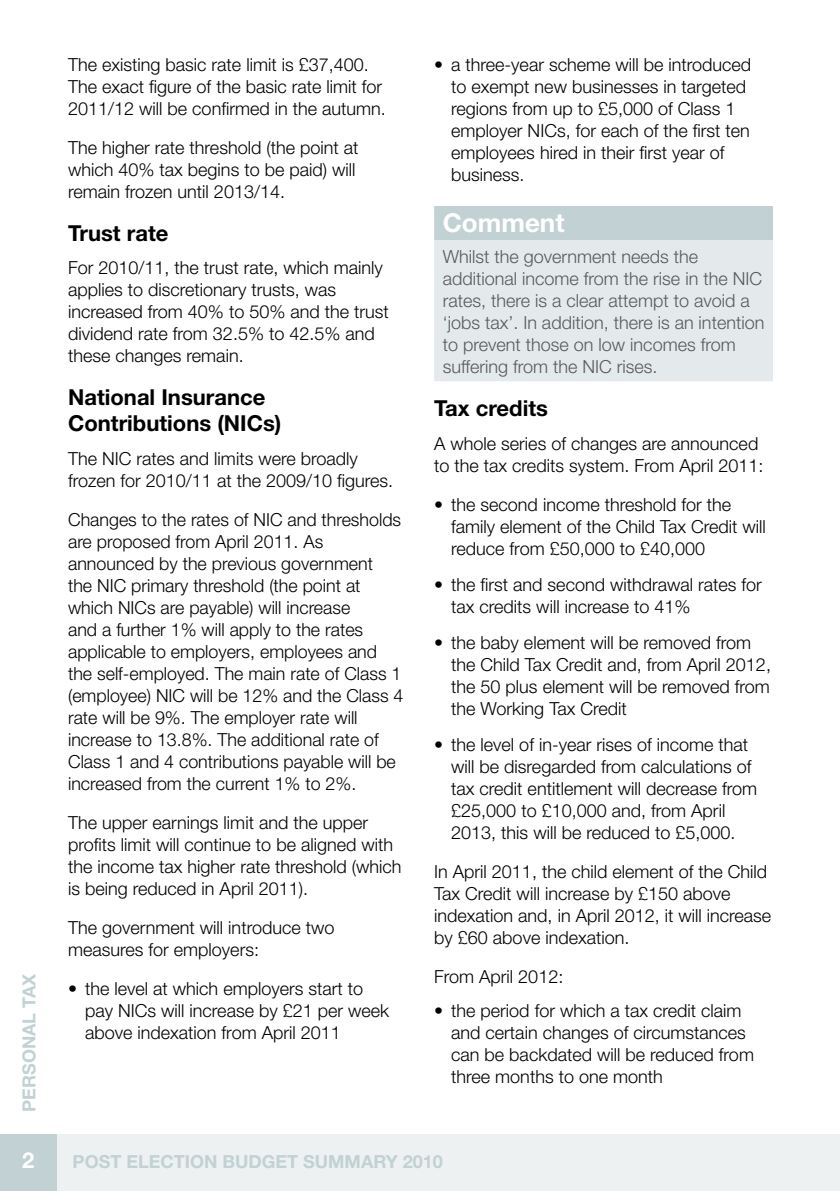
<style>
.page{position:relative;width:840px;height:1191px;background:#fff}
.page>*{position:absolute;margin:0;border:0;box-sizing:border-box;transform-origin:0 0}
.t1{font:700 26px "Helvetica Neue";color:#fff}
.t2{font:700 22px/26px "Helvetica Neue";color:#000}
.t3{font:700 22px "Helvetica Neue";color:#fff}
.t4{font:300 18px/22px "Helvetica Neue";color:#000}
.t5{font:300 18px/22px "Helvetica Neue";color:#58595b}
.t6{font:700 18px "Helvetica Neue";color:#c2d1d3}
.s1{font-weight:400}
</style>
<div class="page">
<div style="left:0;top:1134px;width:839px;height:57px;background:#edf1f2"></div>
<div style="left:0;top:1134px;width:57px;height:57px;background:#c2d1d3"></div>
<div style="left:434px;top:206px;width:338px;height:34px;background:#c2d1d3"></div>
<div style="left:434px;top:240px;width:338px;height:141px;background:#e4eaeb"></div>
<p class="t6" style="left:18px;top:1111px;width:139px;rotate:-90deg">Personal Tax</p>
<p class="t4" style="left:68px;top:53px;width:319px">The existing basic rate limit is £37,400.<br>The exact figure of the basic rate limit for<br>2011/12 will be confirmed in the autumn.</p>
<p class="t4" style="left:68px;top:136px;width:292px">The higher rate threshold (the point at which 40% tax begins to be paid) will remain frozen until 2013/14.</p>
<p class="t2" style="left:68px;top:220px;width:102px">Trust rate</p>
<p class="t4" style="left:68px;top:256px;width:322px">For 2010/11, the trust rate, which mainly applies to discretionary trusts, was increased from 40% to 50% and the trust dividend rate from 32.5% to 42.5% and these changes remain.</p>
<p class="t2" style="left:68px;top:384px;width:215px">National Insurance<br>Contributions (NICs)</p>
<p class="t4" style="left:68px;top:447px;width:326px">The NIC rates and limits were broadly frozen for 2010/11 at the 2009/10 figures.</p>
<p class="t4" style="left:68px;top:508px;width:337px">Changes to the rates of NIC and thresholds are proposed from April 2011. As announced by the previous government<br>the NIC primary threshold (the point at which NICs are payable) will increase<br>and a further 1% will apply to the rates applicable to employers, employees and the self-employed. The main rate of Class 1 (employee) NIC will be 12% and the Class 4 rate will be 9%. The employer rate will increase to 13.8%. The additional rate of Class 1 and 4 contributions payable will be increased from the current 1% to 2%.</p>
<p class="t4" style="left:68px;top:811px;width:335px">The upper earnings limit and the upper profits limit will continue to be aligned with the income tax higher rate threshold (which is being reduced in April 2011).</p>
<p class="t4" style="left:68px;top:916px;width:268px">The government will introduce two measures for employers:</p>
<p class="t4" style="left:85px;top:977px;width:305px;text-indent:-17px"><span class="s1">•</span> the level at which employers start to pay NICs will increase by £21 per week above indexation from April 2011</p>
<p class="t4" style="left:451px;top:53px;width:301px;text-indent:-17px"><span class="s1">•</span> a three-year scheme will be introduced to exempt new businesses in targeted regions from up to £5,000 of Class 1 employer NICs, for each of the first ten employees hired in their first year of business.</p>
<h1 class="t1" style="left:442px;top:207px;width:123px">Comment</h1>
<p class="t5" style="left:442px;top:245px;width:323px">Whilst the government needs the additional income from the rise in the NIC rates, there is a clear attempt to avoid a ‘jobs tax’. In addition, there is an intention to prevent those on low incomes from suffering from the NIC rises.</p>
<p class="t2" style="left:434px;top:395px;width:115px">Tax credits</p>
<p class="t4" style="left:434px;top:432px;width:331px">A whole series of changes are announced to the tax credits system. From April 2011:</p>
<p class="t4" style="left:451px;top:493px;width:316px;text-indent:-17px"><span class="s1">•</span> the second income threshold for the family element of the Child Tax Credit will reduce from £50,000 to £40,000</p>
<p class="t4" style="left:451px;top:573px;width:312px;text-indent:-17px"><span class="s1">•</span> the first and second withdrawal rates for tax credits will increase to 41%</p>
<p class="t4" style="left:451px;top:631px;width:321px;text-indent:-17px"><span class="s1">•</span> the baby element will be removed from the Child Tax Credit and, from April 2012, the 50 plus element will be removed from the Working Tax Credit</p>
<p class="t4" style="left:451px;top:733px;width:307px;text-indent:-17px"><span class="s1">•</span> the level of in-year rises of income that will be disregarded from calculations of tax credit entitlement will decrease from £25,000 to £10,000 and, from April 2013, this will be reduced to £5,000.</p>
<p class="t4" style="left:434px;top:860px;width:338px">In April 2011, the child element of the Child Tax Credit will increase by £150 above indexation and, in April 2012, it will increase by £60 above indexation.</p>
<p class="t4" style="left:434px;top:965px;width:131px">From April 2012:</p>
<p class="t4" style="left:451px;top:998px;width:304px;text-indent:-17px"><span class="s1">•</span> the period for which a tax credit claim and certain changes of circumstances can be backdated will be reduced from three months to one month</p>
<p class="t3" style="left:22px;top:1146px;width:14px">2</p>
<p class="t6" style="left:73px;top:1150px;width:371px">POST ELECTION BUDGET SUMMARY 2010</p>
</div>
